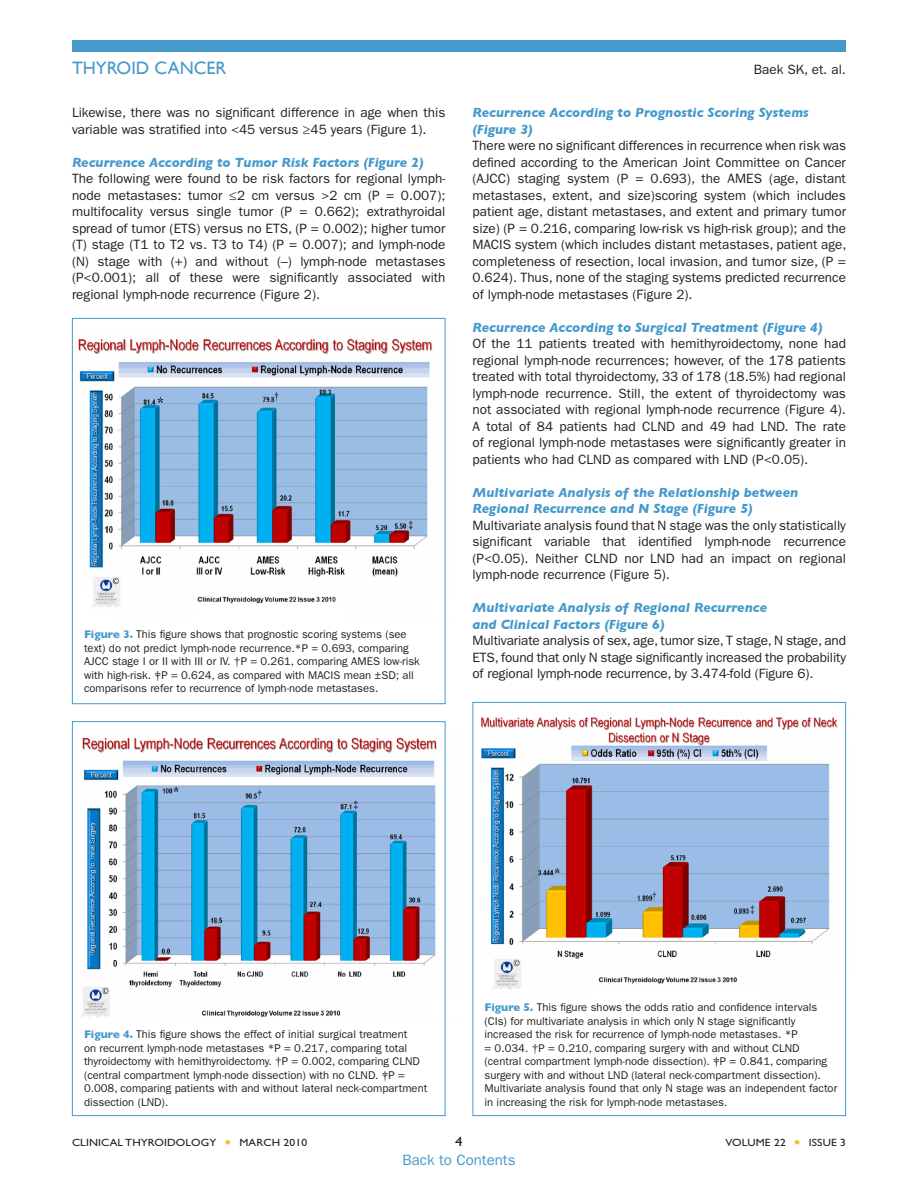
<style>
.page{position:relative;width:918px;height:1188px;background:#fff}
.page>*{position:absolute;margin:0;border:0;box-sizing:border-box;transform-origin:0 0}
.topic_header_page_2{font:18px "Gill Sans";color:#4599cb}
.t1{font:15px "ITC Franklin Gothic Std";color:#4599cb}
.body_summary{font:13.5px/16.5px "ITC Franklin Gothic Std";color:#231f20;text-align:justify}
.Body_Head_3{font:italic 700 13.5px/16.5px "Gill Sans";color:#4599cb}
.topic_header_page_2-2{font:13.5px "ITC Franklin Gothic Std";color:#231f20}
.t2{font:13.5px "Gill Sans Std";color:#231f20;scale:1.1 1}
.figure_note{font:11.25px/13.5px "ITC Franklin Gothic Std";color:#231f20}
.t3{font:10.5px "Gill Sans Std";letter-spacing:.01em;color:#231f20;scale:1.1 1}
.s1{font-family:"Gill Sans";font-weight:700;color:#4599cb}
.s2{color:#efc02d}
</style>
<div class="page">
<img style="left:81px;top:737px;width:356px;height:281px">
<img style="left:481px;top:711px;width:366px;height:286px">
<img style="left:78px;top:338px;width:354px;height:270px">
<div style="left:72px;top:40px;width:774px;height:11px;background:#4599cb"></div>
<div style="left:72px;top:721px;width:374px;height:395px;border:1px solid #4599cb"></div>
<div style="left:472px;top:702px;width:374px;height:414px;border:1px solid #4599cb"></div>
<div style="left:72px;top:318px;width:374px;height:386px;border:1px solid #4599cb"></div>
<p class="topic_header_page_2" style="left:72px;top:57px;width:156px">THYROID CANCER</p>
<p class="topic_header_page_2-2" style="left:754px;top:62px;width:91px">Baek SK, et. al.</p>
<p class="body_summary" style="left:72px;top:105px;width:375px">Likewise, there was no significant difference in age when this variable was stratified into &lt;45 versus ≥45 years (Figure 1).</p>
<p class="Body_Head_3" style="left:72px;top:154px;width:353px">Recurrence According to Tumor Risk Factors (Figure 2)</p>
<p class="body_summary" style="left:72px;top:171px;width:375px">The following were found to be risk factors for regional lymph&shy;node metastases: tumor ≤2 cm versus &gt;2 cm (P = 0.007); multifocality versus single tumor (P = 0. 662); extrathyroidal spread of tumor (ETS) versus no ETS, (P = 0.002); higher tumor (T) stage (T1 to T2 vs. T3 to T4) (P = 0. 007); and lymph-node (N) stage with (+) and without (–) lymph-node metastases (P&lt;0. 001); all of these were significantly associated with regional lymph-node recurrence (Figure 2).</p>
<p class="figure_note" style="left:84px;top:628px;width:337px"><span class="s1">Figure 3.</span> This figure shows that prognostic scoring systems (see text) do not predict lymph-node recurrence. *P = 0. 693, comparing AJCC stage I or II with III or IV. †P = 0. 261, comparing AMES low-risk with high-risk. ‡P = 0. 624, as compared with MACIS mean ±SD; all comparisons refer to recurrence of lymph-node metastases.</p>
<p class="Body_Head_3" style="left:472px;top:104px;width:338px">Recurrence According to Prognostic Scoring Systems (Figure 3)</p>
<p class="body_summary" style="left:472px;top:138px;width:376px">There were no significant differences in recurrence when risk was defined according to the American Joint Committee on Cancer (AJCC) staging system (P = 0. 693), the AMES (age, distant metastases, extent, and size)scoring system (which includes patient age, distant metastases, and extent and primary tumor size) (P = 0. 216, comparing low-risk vs high-risk group); and the MACIS system (which includes distant metastases, patient age, completeness of resection, local invasion, and tumor size, (P =</p>
<p class="body_summary" style="left:472px;top:270px;width:375px">0. 624). Thus, none of the staging systems predicted recurrence of lymph-node metastases (Figure 2).</p>
<p class="Body_Head_3" style="left:472px;top:319px;width:351px">Recurrence According to Surgical Treatment (Figure 4)</p>
<p class="body_summary" style="left:472px;top:336px;width:375px;text-align:left">Of the 11 patients treated with hemithyroidectomy, none had regional lymph-node recurrences; however, of the 178 patients treated with total thyroidectomy, 33 of 178 (18. 5%) had regional lymph-node recurrence. Still, the extent of thyroidectomy was not associated with regional lymph-node recurrence (Figure 4).<br>A total of 84 patients had CLND and 49 had LND. The rate of regional lymph-node metastases were significantly greater in patients who had CLND as compared with LND (P&lt;0. 05).</p>
<p class="Body_Head_3" style="left:472px;top:484px;width:327px">Multivariate Analysis of the Relationship between<br>Regional Recurrence and N Stage (Figure 5)</p>
<p class="body_summary" style="left:472px;top:517px;width:375px">Multivariate analysis found that N stage was the only statistically significant variable that identified lymph-node recurrence (P&lt;0.05). Neither CLND nor LND had an impact on regional lymph-node recurrence (Figure 5).</p>
<p class="Body_Head_3" style="left:472px;top:599px;width:296px">Multivariate Analysis of Regional Recurrence and Clinical Factors (Figure 6)</p>
<p class="body_summary" style="left:472px;top:633px;width:375px">Multivariate analysis of sex, age, tumor size, T stage, N stage, and ETS, found that only N stage significantly increased the probability of regional lymph-node recurrence, by 3. 474-fold (Figure 6).</p>
<p class="figure_note" style="left:84px;top:1028px;width:337px"><span class="s1">Figure 4.</span> This figure shows the effect of initial surgical treatment on recurrent lymph-node metastases *P = 0. 217, comparing total thyroidectomy with hemithyroidectomy. †P = 0. 002, comparing CLND (central compartment lymph-node dissection) with no CLND. ‡P =</p>
<p class="figure_note" style="left:84px;top:1082px;width:345px">0. 008, comparing patients with and without lateral neck-compartment dissection (LND).</p>
<p class="figure_note" style="left:484px;top:1001px;width:354px"><span class="s1">Figure 5.</span> This figure shows the odds ratio and confidence intervals (CIs) for multivariate analysis in which only N stage significantly increased the risk for recurrence of lymph-node metastases. *P<br>= 0.034. †P = 0. 210, comparing surgery with and without CLND (central compartment lymph-node dissection). ‡P = 0.841, comparing surgery with and without LND (lateral neck-compartment dissection).<br>Multivariate analysis found that only N stage was an independent factor in increasing the risk for lymph-node metastases.</p>
<p class="t3" style="left:72px;top:1137px;width:215px">CLINICAL THYROIDOLOGY <span class="s2">●</span> MARCH 2010</p>
<p class="t2" style="left:455px;top:1134px;width:8px">4</p>
<p class="t3" style="left:726px;top:1137px;width:111px">VOLUME 22 <span class="s2">●</span> ISSUE 3</p>
<p class="t1" style="left:402px;top:1151px;width:115px">Back to Contents</p>
</div>
